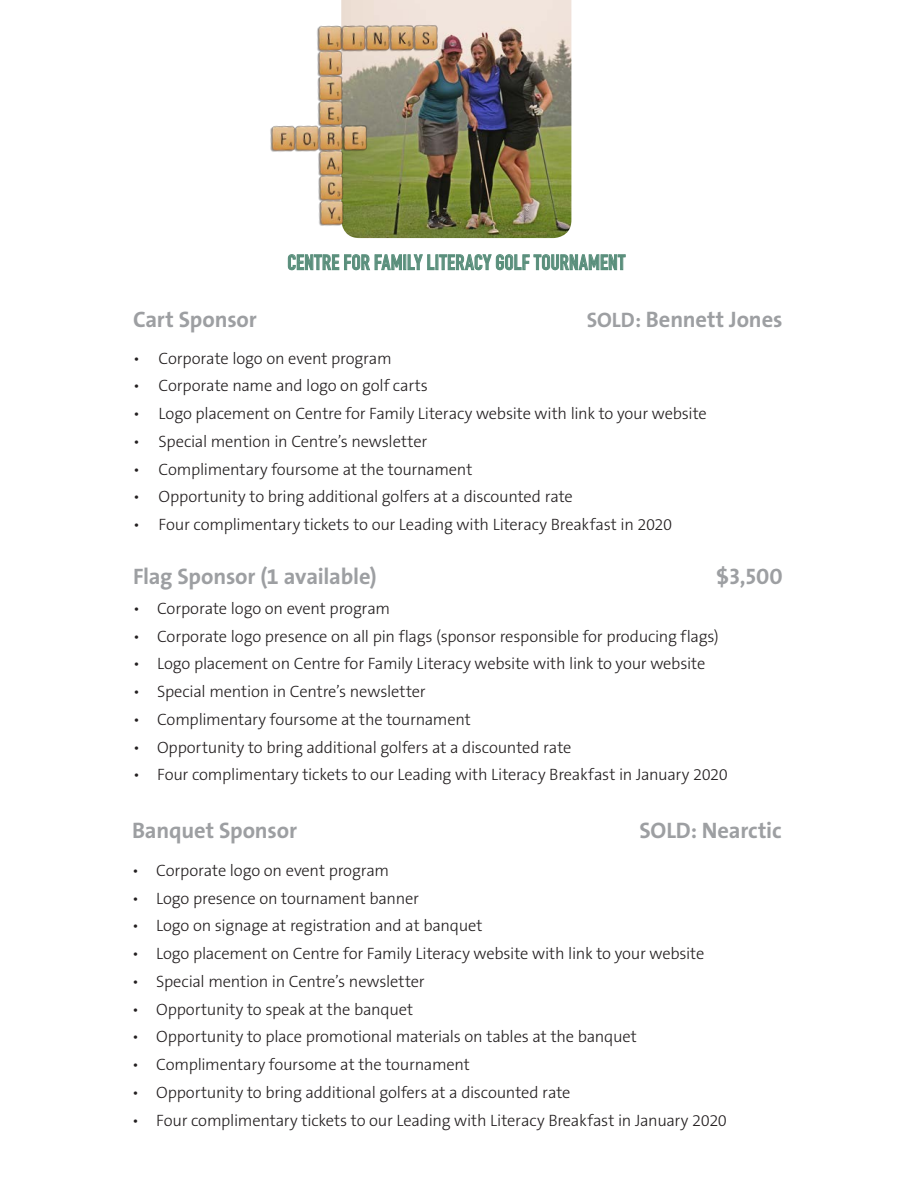
<style>
.page{position:relative;width:918px;height:1188px;background:#fff}
.page>*{position:absolute;margin:0;border:0;box-sizing:border-box;transform-origin:0 0}
.Sub_Head{font:700 22.5px "The Sans B7";letter-spacing:-.005em;color:#9d9fa2}
.Sub_Head-2{font:22.5px "The Sans Bold Caps";color:#9d9fa2}
.t1{font:700 21px "DIN Condensed";letter-spacing:.02em;color:#5a8f7c}
.bullets{font:300 16.5px "The Sans B3";letter-spacing:-.01em;color:#231f20}
.s1{font-family:"The Sans Bold Caps";font-weight:400;font-size:21px}
</style>
<div class="page">
<img style="left:341px;top:0;width:230px;height:238px">
<img style="left:270px;top:4px;width:174px;height:235px">
<svg style="left:288px;top:254px;width:338px;height:17px"></svg>
<p class="t1" style="left:288px;top:250px;width:339px">CENTRE FOR FAMILY LITERACY GOLF TOURNAMENT</p>
<p class="Sub_Head" style="left:133px;top:308px;width:125px">Cart Sponsor</p>
<p class="Sub_Head" style="left:587px;top:308px;width:197px"><span class="s1">SOLD:</span> Bennett Jones</p>
<p class="bullets" style="left:133px;top:350px;width:260px">• Corporate logo on event program</p>
<p class="bullets" style="left:133px;top:377px;width:297px">• Corporate name and logo on golf carts</p>
<p class="bullets" style="left:133px;top:405px;width:575px">• Logo placement on Centre for Family Literacy website with link to your website</p>
<p class="bullets" style="left:133px;top:433px;width:296px">• Special mention in Centre’s newsletter</p>
<p class="bullets" style="left:133px;top:461px;width:341px">• Complimentary foursome at the tournament</p>
<p class="bullets" style="left:133px;top:488px;width:441px">• Opportunity to bring additional golfers at a discounted rate</p>
<p class="bullets" style="left:133px;top:516px;width:541px">• Four complimentary tickets to our Leading with Literacy Breakfast in 2020</p>
<p class="Sub_Head" style="left:133px;top:564px;width:245px">Flag Sponsor (1 available)</p>
<p class="Sub_Head-2" style="left:717px;top:557px;width:67px">$3,500</p>
<p class="bullets" style="left:133px;top:600px;width:259px">• Corporate logo on event program</p>
<p class="bullets" style="left:133px;top:627px;width:587px">• Corporate logo presence on all pin flags (sponsor responsible for producing flags)</p>
<p class="bullets" style="left:133px;top:655px;width:574px">• Logo placement on Centre for Family Literacy website with link to your website</p>
<p class="bullets" style="left:133px;top:683px;width:294px">• Special mention in Centre’s newsletter</p>
<p class="bullets" style="left:133px;top:711px;width:339px">• Complimentary foursome at the tournament</p>
<p class="bullets" style="left:133px;top:738px;width:440px">• Opportunity to bring additional golfers at a discounted rate</p>
<p class="bullets" style="left:133px;top:766px;width:596px">• Four complimentary tickets to our Leading with Literacy Breakfast in January 2020</p>
<p class="Sub_Head" style="left:132px;top:819px;width:167px">Banquet Sponsor</p>
<p class="Sub_Head" style="left:639px;top:819px;width:144px">SOLD: Nearctic</p>
<p class="bullets" style="left:132px;top:862px;width:259px">• Corporate logo on event program</p>
<p class="bullets" style="left:132px;top:889px;width:288px">• Logo presence on tournament banner</p>
<p class="bullets" style="left:132px;top:917px;width:352px">• Logo on signage at registration and at banquet</p>
<p class="bullets" style="left:132px;top:945px;width:574px">• Logo placement on Centre for Family Literacy website with link to your website</p>
<p class="bullets" style="left:132px;top:973px;width:294px">• Special mention in Centre’s newsletter</p>
<p class="bullets" style="left:132px;top:1000px;width:283px">• Opportunity to speak at the banquet</p>
<p class="bullets" style="left:132px;top:1028px;width:506px">• Opportunity to place promotional materials on tables at the banquet</p>
<p class="bullets" style="left:132px;top:1056px;width:339px">• Complimentary foursome at the tournament</p>
<p class="bullets" style="left:132px;top:1084px;width:440px">• Opportunity to bring additional golfers at a discounted rate</p>
<p class="bullets" style="left:132px;top:1111px;width:596px">• Four complimentary tickets to our Leading with Literacy Breakfast in January 2020</p>
</div>
